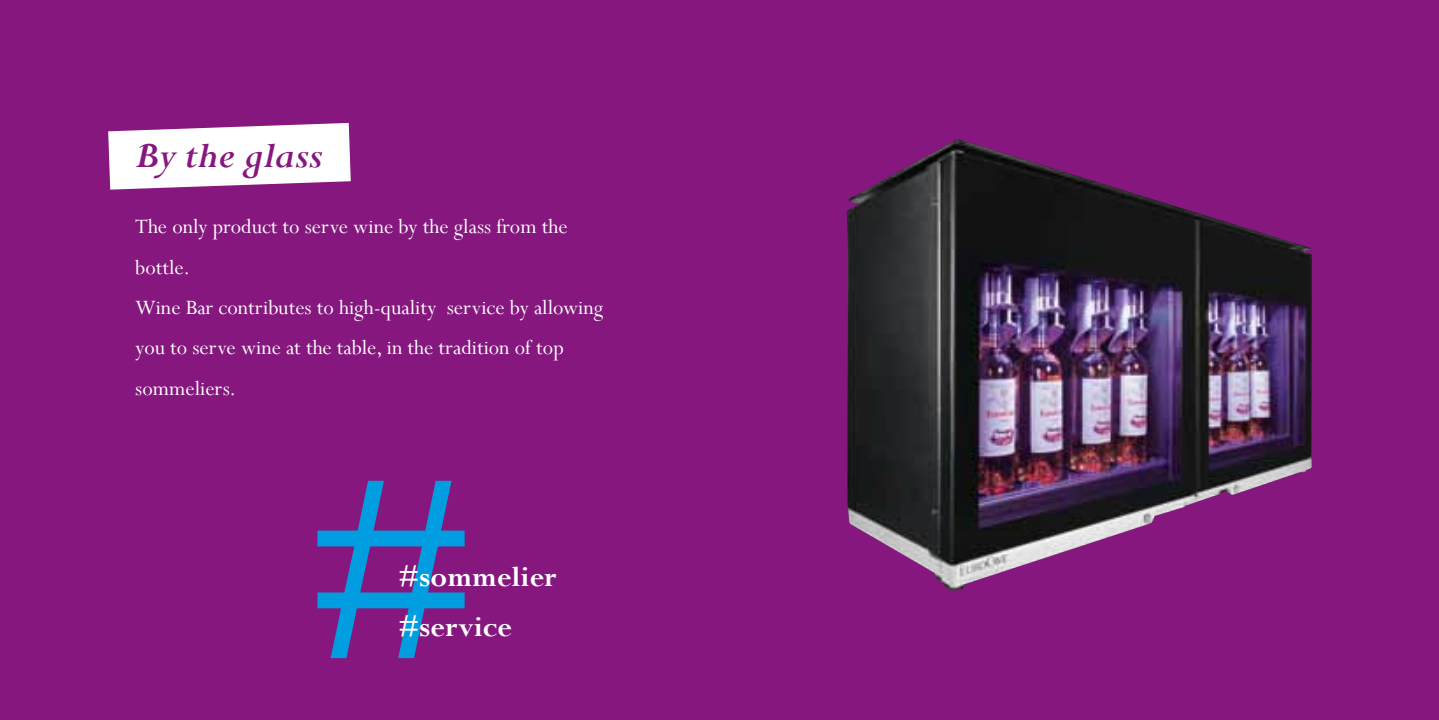
<style>
.page{position:relative;width:1439px;height:720px;background:#fff}
.page>*{position:absolute;margin:0;border:0;box-sizing:border-box;transform-origin:0 0}
.t1{font:700 255.33px "Perpetua";color:#009ee0}
.t2{font:italic 700 40.25px "Perpetua";color:#86177e}
.t3{font:700 30.97px/49.4px "Perpetua";color:#fff}
.t4{font:22.75px/40.2px "Perpetua";color:#fff}
</style>
<div class="page">
<div style="left:0;top:0;width:1439px;height:719px;background:#86177e"></div>
<img style="left:846px;top:139px;width:465px;height:451px">
<svg style="left:108px;top:123px;width:243px;height:66px"></svg>
<h2 class="t2" style="left:135px;top:130px;width:189px">By the glass</h2>
<p class="t4" style="left:135px;top:206px;width:469px">The only product to serve wine by the glass from the bottle.<br>Wine Bar contributes to high-quality service by allowing you to serve wine at the table, in the tradition of top sommeliers.</p>
<h1 class="t1" style="left:306px;top:418px;width:172px">#</h1>
<h3 class="t3" style="left:398px;top:552px;width:160px">#sommelier #service</h3>
</div>
